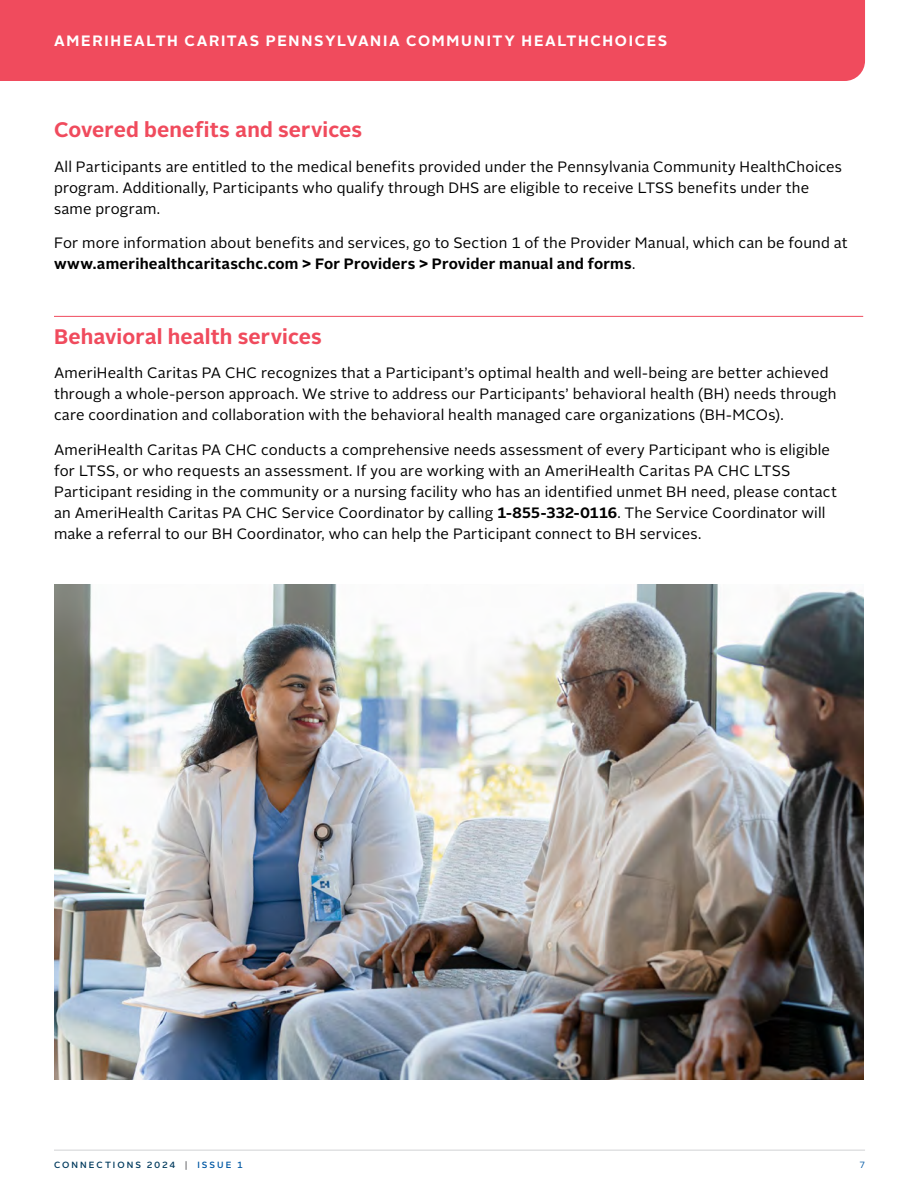
<style>
.page{position:relative;width:918px;height:1188px;background:#fff}
.page>*{position:absolute;margin:0;border:0;box-sizing:border-box;transform-origin:0 0}
.Header_with_Span{font:700 21px "Alright Sans";letter-spacing:.005em;color:#f04b5d}
.Header_with_Rule_above{font:700 21px "Alright Sans";letter-spacing:.005em;color:#f04b5d}
.Body_Copy{font:15px/21px "Alright Sans";letter-spacing:.015em;color:#000}
.t1{font:700 15px "Alright Sans";letter-spacing:.11em;color:#fff}
.t2{font:500 9px "Alright Sans";letter-spacing:.23em;color:#003a5d}
.t3{font:9px "Alright Sans";color:#0058a4}
.s1{font-weight:700}
.s2{color:#6d6e71}
.s3{color:#0058a4}
</style>
<div class="page">
<hr style="left:54px;top:316px;width:809px;height:1px;background:#f04b5d">
<img style="left:54px;top:584px;width:809px;height:496px">
<hr style="left:54px;top:1150px;width:811px;height:1px;background:#d1d3d4">
<div style="left:0;top:0;width:865px;height:81px;background:#f04b5d"></div>
<p class="t1" style="left:54px;top:30px;width:615px">AMERIHEALTH CARITAS PENNSYLVANIA COMMUNITY HEALTHCHOICES</p>
<p class="Header_with_Span" style="left:54px;top:115px;width:310px">Covered benefits and services</p>
<p class="Body_Copy" style="left:54px;top:156px;width:789px">All Participants are entitled to the medical benefits provided under the Pennsylvania Community HealthChoices program. Additionally, Participants who qualify through DHS are eligible to receive LTSS benefits under the same program.</p>
<p class="Body_Copy" style="left:54px;top:233px;width:795px">For more information about benefits and services, go to Section 1 of the Provider Manual, which can be found at <span class="s1">www.amerihealthcaritaschc.com &gt; For Providers &gt; Provider manual and forms</span>.</p>
<p class="Header_with_Rule_above" style="left:54px;top:321px;width:269px">Behavioral health services</p>
<p class="Body_Copy" style="left:54px;top:363px;width:784px">AmeriHealth Caritas PA CHC recognizes that a Participant’s optimal health and well-being are better achieved through a whole-person approach. We strive to address our Participants’ behavioral health (BH) needs through care coordination and collaboration with the behavioral health managed care organizations (BH-MCOs).</p>
<p class="Body_Copy" style="left:54px;top:439px;width:784px">AmeriHealth Caritas PA CHC conducts a comprehensive needs assessment of every Participant who is eligible for LTSS, or who requests an assessment. If you are working with an AmeriHealth Caritas PA CHC LTSS Participant residing in the community or a nursing facility who has an identified unmet BH need, please contact an AmeriHealth Caritas PA CHC Service Coordinator by calling <span class="s1">1-855-332-0116</span>. The Service Coordinator will make a referral to our BH Coordinator, who can help the Participant connect to BH services.</p>
<p class="t2" style="left:54px;top:1159px;width:190px">CONNECTIONS 2024 <span class="s2">|</span> <span class="s3">ISSUE 1</span></p>
<p class="t3" style="left:859px;top:1159px;width:7px">7</p>
</div>
